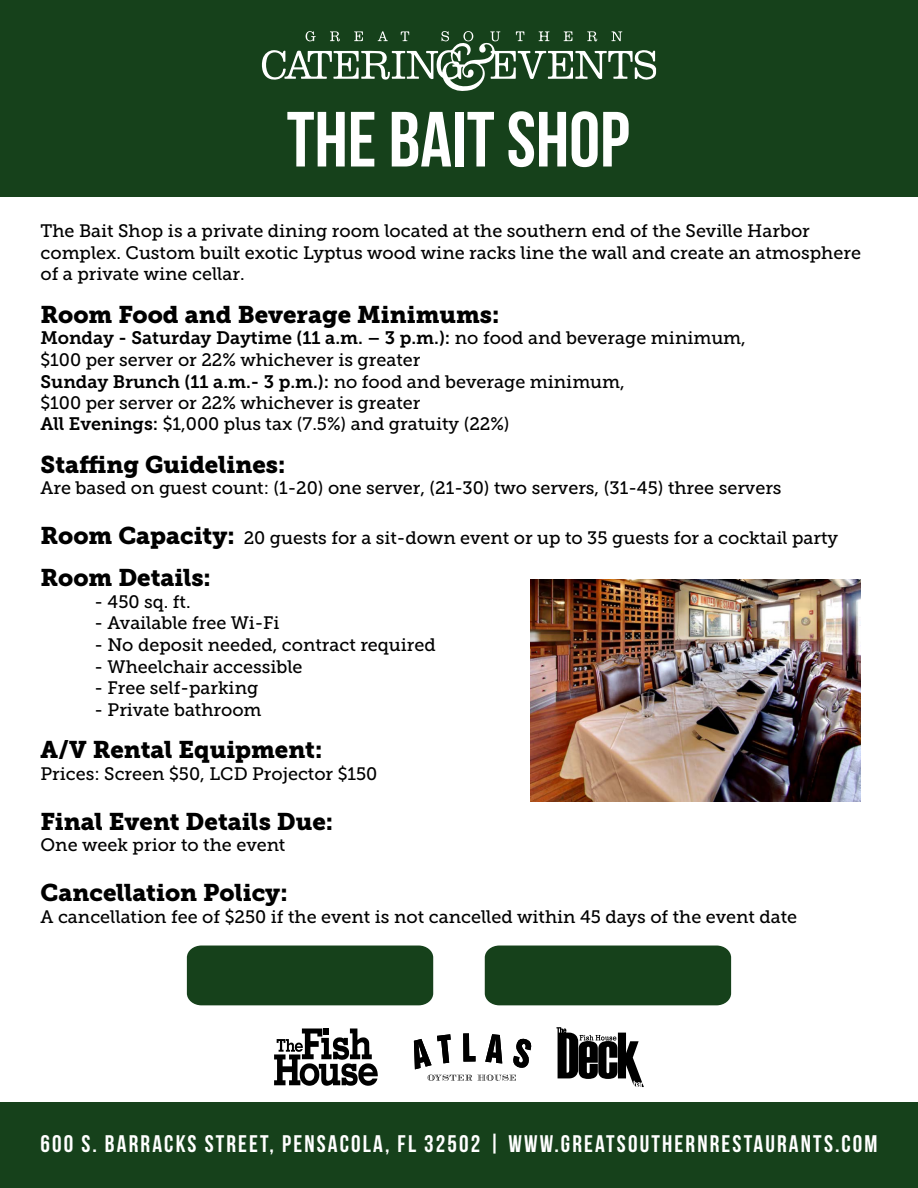
<style>
.page{position:relative;width:918px;height:1188px;background:#fff}
.page>*{position:absolute;margin:0;border:0;box-sizing:border-box;transform-origin:0 0}
.t1{font:700 78px "Bebas Neue";color:#fff}
.t2{font:24px "Museo Slab 900";color:#000}
.t3{font:700 24px "Bebas Neue";letter-spacing:.09em;color:#fff}
.t4{font:18px/21.6px "Museo Slab 500";color:#000}
.t5{font:18px "Museo Slab 700";color:#000}
.s1{font-family:"Museo Slab 500"}
.s2{font-family:"Museo Slab 700"}
.s3{font-family:"Museo Slab 900";font-size:24px}
</style>
<div class="page">
<div style="left:0;top:0;width:918px;height:197px;background:#16411b"></div>
<div style="left:0;top:1103px;width:918px;height:85px;background:#16411b"></div>
<svg style="left:262px;top:31px;width:394px;height:60px"></svg>
<svg style="left:274px;top:1029px;width:104px;height:57px"></svg>
<svg style="left:556px;top:1027px;width:88px;height:60px"></svg>
<svg style="left:414px;top:1034px;width:37px;height:35px"></svg>
<svg style="left:463px;top:1033px;width:13px;height:29px"></svg>
<svg style="left:485px;top:1034px;width:17px;height:29px"></svg>
<svg style="left:513px;top:1038px;width:19px;height:30px"></svg>
<svg style="left:427px;top:1075px;width:89px;height:6px"></svg>
<img style="left:530px;top:580px;width:330px;height:221px">
<div style="left:187px;top:946px;width:246px;height:59px;background:#16411b"></div>
<div style="left:485px;top:946px;width:246px;height:59px;background:#16411b"></div>
<h1 class="t1" style="left:287px;top:97px;width:344px">THE BAIT SHOP</h1>
<p class="t4" style="left:41px;top:220px;width:822px">The Bait Shop is a private dining room located at the southern end of the Seville Harbor complex. Custom built exotic Lyptus wood wine racks line the wall and create an atmosphere of a private wine cellar.</p>
<h2 class="t2" style="left:41px;top:300px;width:460px">Room Food and Beverage Minimums:</h2>
<p class="t5" style="left:41px;top:328px;width:707px">Monday - Saturday Daytime (11 a.m. – 3 p.m.): <span class="s1">no food and beverage minimum,</span></p>
<p class="t4" style="left:41px;top:349px;width:381px">$100 per server or 22% whichever is greater</p>
<p class="t5" style="left:41px;top:371px;width:586px">Sunday Brunch (11 a.m.- 3 p.m.): <span class="s1">no food and beverage minimum,</span></p>
<p class="t4" style="left:41px;top:392px;width:471px">$100 per server or 22% whichever is greater<br><span class="s2">All Evenings:</span> $1,000 plus tax (7.5%) and gratuity (22%)</p>
<h2 class="t2" style="left:41px;top:450px;width:246px">Staffing Guidelines:</h2>
<p class="t4" style="left:41px;top:477px;width:743px">Are based on guest count: (1-20) one server, (21-30) two servers, (31-45) three servers</p>
<p class="t4" style="left:41px;top:527px;width:799px"><span class="s3">Room Capacity:</span> 20 guests for a sit-down event or up to 35 guests for a cocktail party</p>
<h2 class="t2" style="left:41px;top:564px;width:172px">Room Details:</h2>
<p class="t4" style="left:95px;top:591px;width:98px">- 450 sq. ft.</p>
<p class="t4" style="left:95px;top:612px;width:186px">- Available free Wi-Fi</p>
<p class="t4" style="left:95px;top:634px;width:343px">- No deposit needed, contract required</p>
<p class="t4" style="left:95px;top:656px;width:210px">- Wheelchair accessible</p>
<p class="t4" style="left:95px;top:677px;width:165px">- Free self-parking</p>
<p class="t4" style="left:95px;top:699px;width:169px">- Private bathroom</p>
<h2 class="t2" style="left:41px;top:736px;width:283px">A/V Rental Equipment:</h2>
<p class="t4" style="left:41px;top:763px;width:338px">Prices: Screen $50, LCD Projector $150</p>
<h2 class="t2" style="left:41px;top:807px;width:294px">Final Event Details Due:</h2>
<p class="t4" style="left:41px;top:834px;width:246px">One week prior to the event</p>
<h2 class="t2" style="left:41px;top:879px;width:249px">Cancellation Policy:</h2>
<p class="t4" style="left:41px;top:906px;width:758px">A cancellation fee of $250 if the event is not cancelled within 45 days of the event date</p>
<h2 class="t3" style="left:41px;top:1131px;width:838px">600 S. BARRACKS STREET, PENSACOLA, FL 32502 | WWW.GREATSOUTHERNRESTAURANTS.COM</h2>
</div>
